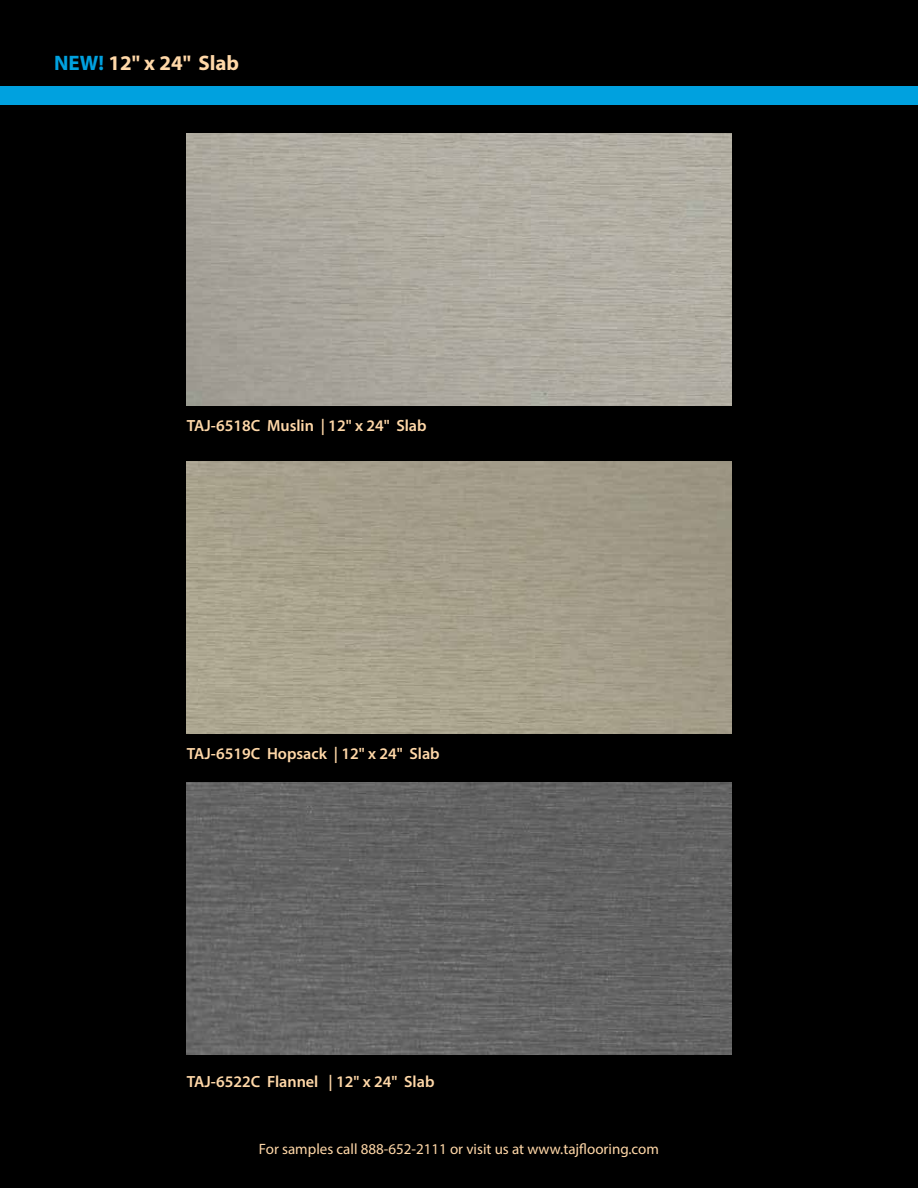
<style>
.page{position:relative;width:918px;height:1188px;background:#000}
.page>*{position:absolute;margin:0;border:0;box-sizing:border-box;transform-origin:0 0}
.t1{font:700 21px "Myriad Pro";color:#ffd8a8}
.t2{font:600 16.2px "Myriad Pro";color:#ffd8a8}
.t3{font:15px "Myriad Pro";color:#ffd8a8}
.s1{color:#00a1df}
</style>
<div class="page">
<div style="left:0;top:86px;width:918px;height:19px;background:#00a1df"></div>
<img style="left:187px;top:782px;width:544px;height:273px">
<img style="left:187px;top:462px;width:544px;height:272px">
<img style="left:187px;top:133px;width:544px;height:273px">
<p class="t1" style="left:54px;top:49px;width:187px"><span class="s1">NEW!</span> 12" x 24" Slab</p>
<p class="t2" style="left:187px;top:415px;width:241px">TAJ-6518C Muslin | 12" x 24" Slab</p>
<p class="t2" style="left:187px;top:744px;width:255px">TAJ-6519C Hopsack | 12" x 24" Slab</p>
<p class="t2" style="left:187px;top:1071px;width:249px">TAJ-6522C Flannel | 12" x 24" Slab</p>
<p class="t3" style="left:259px;top:1140px;width:402px">For samples call 888-652-2111 or visit us at www.tajflooring.com</p>
</div>
